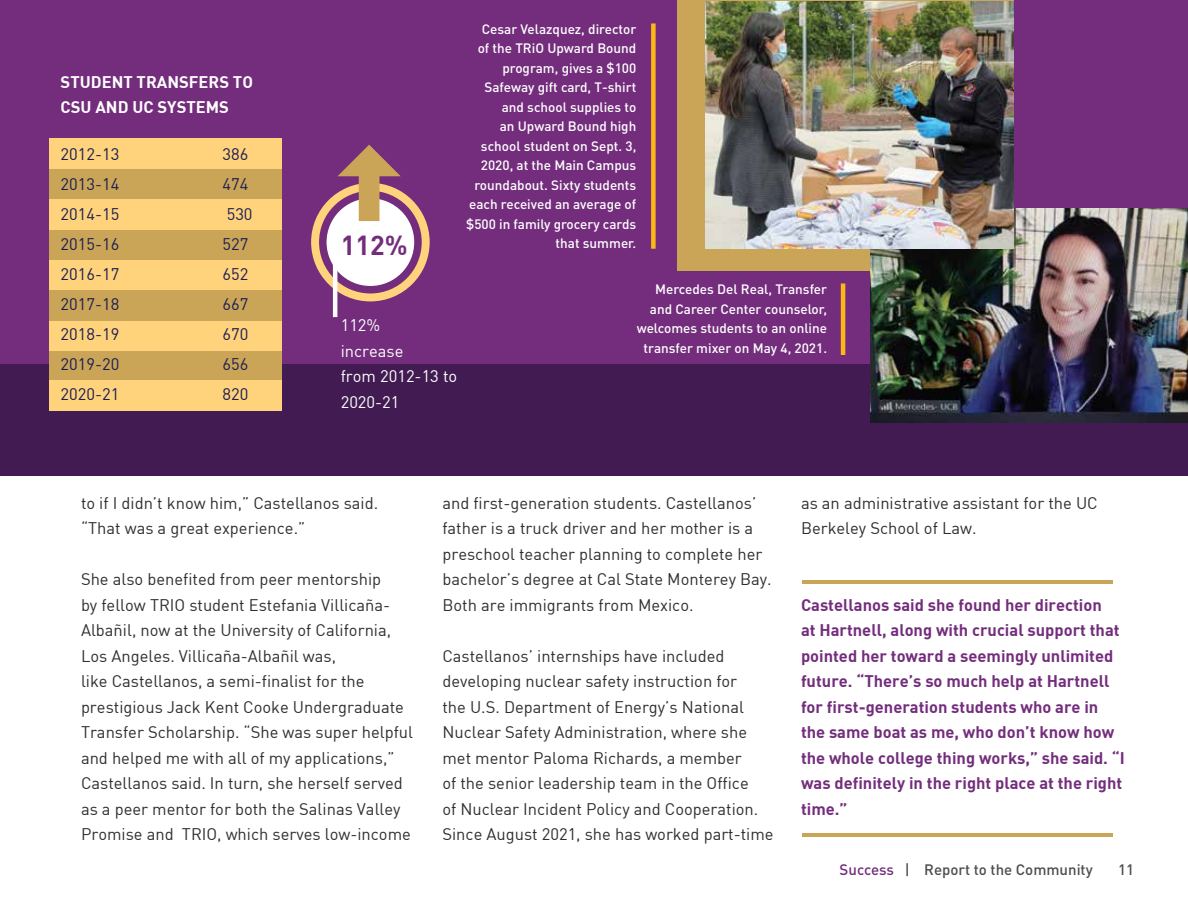
<style>
.page{position:relative;width:1188px;height:918px;background:#fff}
.page>*{position:absolute;margin:0;border:0;box-sizing:border-box;transform-origin:0 0}
.t1{font:27px "DIN Bold";color:#732d7c}
.t2{font:16.5px/25.5px "DIN";color:#2e2e32}
.t3{font:16.5px/25.5px "DIN Bold";color:#732d7c}
.t4{font:16.5px "DIN";color:#1b1e52}
.t5{font:16.5px/25.5px "DIN Bold";color:#fff}
.t6{font:16.5px/25.5px "DIN";color:#fff}
.t7{font:500 15px "DIN Pro";color:#4d4d4f}
.t8{font:500 13.5px/19.5px "DIN Pro";color:#fff;text-align:right}
.s1{color:#732d7c}
</style>
<div class="page">
<div style="left:0;top:0;width:1188px;height:458px;background:#732d7c"></div>
<div style="left:0;top:364px;width:1188px;height:111px;background:#411b51"></div>
<div style="left:677px;top:0;width:336px;height:271px;background:#caa558"></div>
<img style="left:870px;top:209px;width:318px;height:214px">
<img style="left:706px;top:1px;width:307px;height:248px">
<div style="left:49px;top:169px;width:233px;height:30px;background:#caa558"></div>
<div style="left:49px;top:138px;width:233px;height:31px;background:#ffd27c"></div>
<div style="left:49px;top:351px;width:233px;height:30px;background:#caa558"></div>
<div style="left:49px;top:320px;width:233px;height:31px;background:#ffd27c"></div>
<div style="left:49px;top:290px;width:233px;height:30px;background:#caa558"></div>
<div style="left:49px;top:260px;width:233px;height:30px;background:#ffd27c"></div>
<div style="left:49px;top:229px;width:233px;height:31px;background:#caa558"></div>
<div style="left:49px;top:199px;width:233px;height:30px;background:#ffd27c"></div>
<div style="left:49px;top:381px;width:233px;height:30px;background:#ffd27c"></div>
<svg style="left:311px;top:183px;width:119px;height:118px;background:#eaba7c"></svg>
<div style="left:323px;top:195px;width:95px;height:95px;background:#fff;border-radius:50%"></div>
<div style="left:319px;top:191px;width:103px;height:102px;border:8px solid #732d7c;border-radius:50%"></div>
<svg style="left:337px;top:145px;width:64px;height:76px"></svg>
<hr style="left:333px;top:257px;width:4px;height:60px;background:#fff">
<hr style="left:802px;top:580px;width:310px;height:3px;background:#caa558">
<hr style="left:802px;top:834px;width:310px;height:3px;background:#caa558">
<div style="left:651px;top:23px;width:5px;height:226px;background:#fdb913"></div>
<hr style="left:841px;top:283px;width:4px;height:72px;background:#fdb913">
<p class="t5" style="left:61px;top:68px;width:194px">STUDENT TRANSFERS TO<br>CSU AND UC SYSTEMS</p>
<p class="t4" style="left:61px;top:143px;width:60px">2012-13</p>
<p class="t4" style="left:223px;top:143px;width:27px">386</p>
<p class="t4" style="left:61px;top:173px;width:60px">2013-14</p>
<p class="t4" style="left:223px;top:173px;width:27px">474</p>
<p class="t4" style="left:61px;top:203px;width:60px">2014-15</p>
<p class="t4" style="left:227px;top:203px;width:27px">530</p>
<p class="t4" style="left:61px;top:233px;width:60px">2015-16</p>
<p class="t4" style="left:223px;top:233px;width:27px">527</p>
<p class="t4" style="left:61px;top:263px;width:60px">2016-17</p>
<p class="t4" style="left:223px;top:263px;width:27px">652</p>
<p class="t4" style="left:61px;top:293px;width:60px">2017-18</p>
<p class="t4" style="left:223px;top:293px;width:27px">667</p>
<p class="t4" style="left:61px;top:323px;width:60px">2018-19</p>
<p class="t4" style="left:223px;top:323px;width:27px">670</p>
<p class="t4" style="left:61px;top:353px;width:60px">2019-20</p>
<p class="t4" style="left:223px;top:353px;width:27px">656</p>
<p class="t4" style="left:61px;top:383px;width:60px">2020-21</p>
<p class="t4" style="left:223px;top:383px;width:27px">820</p>
<h1 class="t1" style="left:341px;top:227px;width:68px">112%</h1>
<p class="t8" style="left:466px;top:19px;width:172px">Cesar Velazquez, director<br>of the TRiO Upward Bound program, gives a $100<br>Safeway gift card, T-shirt and school supplies to<br>an Upward Bound high school student on Sept. 3,<br>2020, at the Main Campus roundabout. Sixty students each received an average of $500 in family grocery cards that summer.</p>
<p class="t6" style="left:341px;top:312px;width:118px">112%<br>increase<br>from 2012-13 to<br>2020-21</p>
<p class="t8" style="left:637px;top:279px;width:192px">Mercedes Del Real, Transfer and Career Center counselor, welcomes students to an online transfer mixer on May 4, 2021.</p>
<p class="t2" style="left:81px;top:490px;width:299px">to if I didn’t know him,” Castellanos said. “That was a great experience.”</p>
<p class="t2" style="left:81px;top:566px;width:334px">She also benefited from peer mentorship<br>by fellow TRIO student Estefania Villicaña-Albañil, now at the University of California, Los Angeles. Villicaña-Albañil was,<br>like Castellanos, a semi-finalist for the prestigious Jack Kent Cooke Undergraduate Transfer Scholarship. “She was super helpful and helped me with all of my applications,” Castellanos said. In turn, she herself served as a peer mentor for both the Salinas Valley Promise and TRIO, which serves low-income</p>
<p class="t2" style="left:442px;top:490px;width:331px">and first-generation students. Castellanos’ father is a truck driver and her mother is a preschool teacher planning to complete her bachelor’s degree at Cal State Monterey Bay.<br>Both are immigrants from Mexico.</p>
<p class="t2" style="left:442px;top:643px;width:333px">Castellanos’ internships have included developing nuclear safety instruction for<br>the U.S. Department of Energy’s National Nuclear Safety Administration, where she met mentor Paloma Richards, a member<br>of the senior leadership team in the Office<br>of Nuclear Incident Policy and Cooperation.<br>Since August 2021, she has worked part-time</p>
<p class="t2" style="left:801px;top:490px;width:298px">as an administrative assistant for the UC<br>Berkeley School of Law.</p>
<p class="t3" style="left:801px;top:591px;width:325px">Castellanos said she found her direction<br>at Hartnell, along with crucial support that pointed her toward a seemingly unlimited future. “There’s so much help at Hartnell for first-generation students who are in the same boat as me, who don’t know how the whole college thing works,” she said. “I was definitely in the right place at the right time.”</p>
<p class="t7" style="left:840px;top:860px;width:255px"><span class="s1">Success</span> | Report to the Community</p>
<p class="t7" style="left:1118px;top:860px;width:17px">11</p>
</div>
